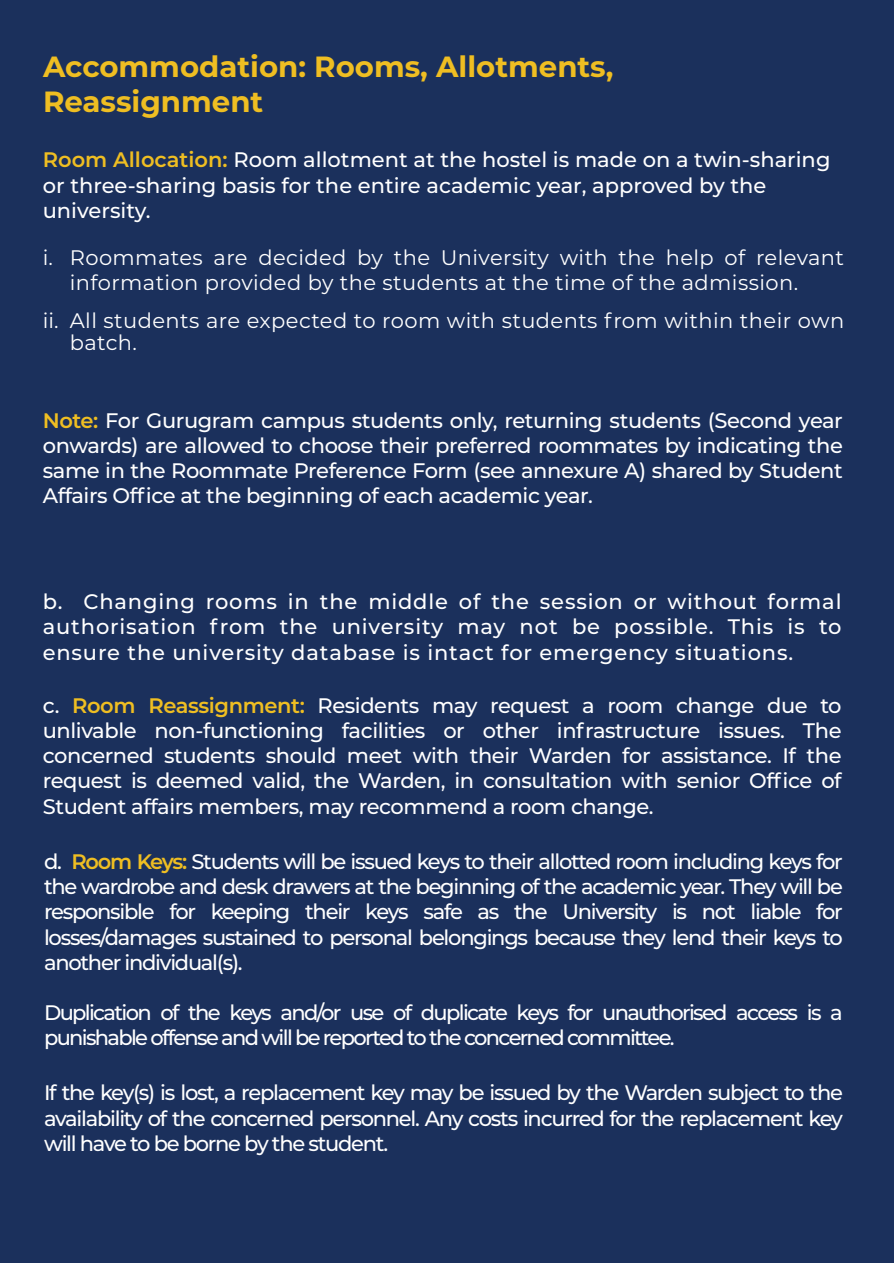
<style>
.page{position:relative;width:894px;height:1263px;background:#fff}
.page>*{position:absolute;margin:0;border:0;box-sizing:border-box;transform-origin:0 0}
.t1{font:700 29.25px/35.1px "Montserrat";color:#efbe22}
.t2{font:500 21px/25.2px "Montserrat";letter-spacing:-.025em;color:#fff;text-align:justify}
.t3{font:21px/25.2px "Montserrat";letter-spacing:.02em;color:#fff}
.t4{font:500 21px/25.2px "Montserrat";color:#fff}
.t5{font:500 21px/25.2px "Montserrat";letter-spacing:-.08em;color:#fff}
.s1{font-weight:600;color:#efbe22}
</style>
<div class="page">
<div style="left:0;top:0;width:893px;height:1263px;background:#1b305c"></div>
<h1 class="t1" style="left:43px;top:48px;width:571px">Accommodation: Rooms, Allotments,<br>Reassignment</h1>
<p class="t4" style="left:43px;top:147px;width:789px"><span class="s1">Room Allocation:</span> Room allotment at the hostel is made on a twin-sharing or three-sharing basis for the entire academic year, approved by the university.</p>
<p class="t3" style="left:70px;top:244px;width:775px;text-indent:-27px">i. Roommates are decided by the University with the help of relevant information provided by the students at the time of the admission.</p>
<p class="t3" style="left:70px;top:308px;width:775px;line-height:22.5px;text-indent:-27px">ii. All students are expected to room with students from within their own batch.</p>
<p class="t2" style="left:43px;top:407px;width:801px"><span class="s1">Note:</span> For Gurugram campus students only, returning students (Second year onwards) are allowed to choose their preferred roommates by indicating the same in the Roommate Preference Form (see annexure A) shared by Student Affairs Office at the beginning of each academic year.</p>
<p class="t2" style="left:43px;top:588px;width:800px">b. Changing rooms in the middle of the session or without formal authorisation from the university may not be possible. This is to ensure the university database is intact for emergency situations.</p>
<p class="t2" style="left:43px;top:692px;width:800px">c. <span class="s1">Room Reassignment:</span> Residents may request a room change due to unlivable non-functioning facilities or other infrastructure issues. The concerned students should meet with their Warden for assistance. If the request is deemed valid, the Warden, in consultation with senior Office of Student affairs members, may recommend a room change.</p>
<p class="t2" style="left:44px;top:848px;width:800px">d. <span class="s1">Room Keys:</span> Students will be issued keys to their allotted room including keys for the wardrobe and desk drawers at the beginning of the academic year. They will be responsible for keeping their keys safe as the University is not liable for losses/damages sustained to personal belongings because they lend their keys to another individual(s).</p>
<p class="t5" style="left:44px;top:999px;width:800px">Duplication of the keys and/or use of duplicate keys for unauthorised access is a punishable offense and will be reported to the concerned committee.</p>
<p class="t2" style="left:44px;top:1079px;width:800px">If the key(s) is lost, a replacement key may be issued by the Warden subject to the availability of the concerned personnel. Any costs incurred for the replacement key will have to be borne by the student.</p>
</div>
